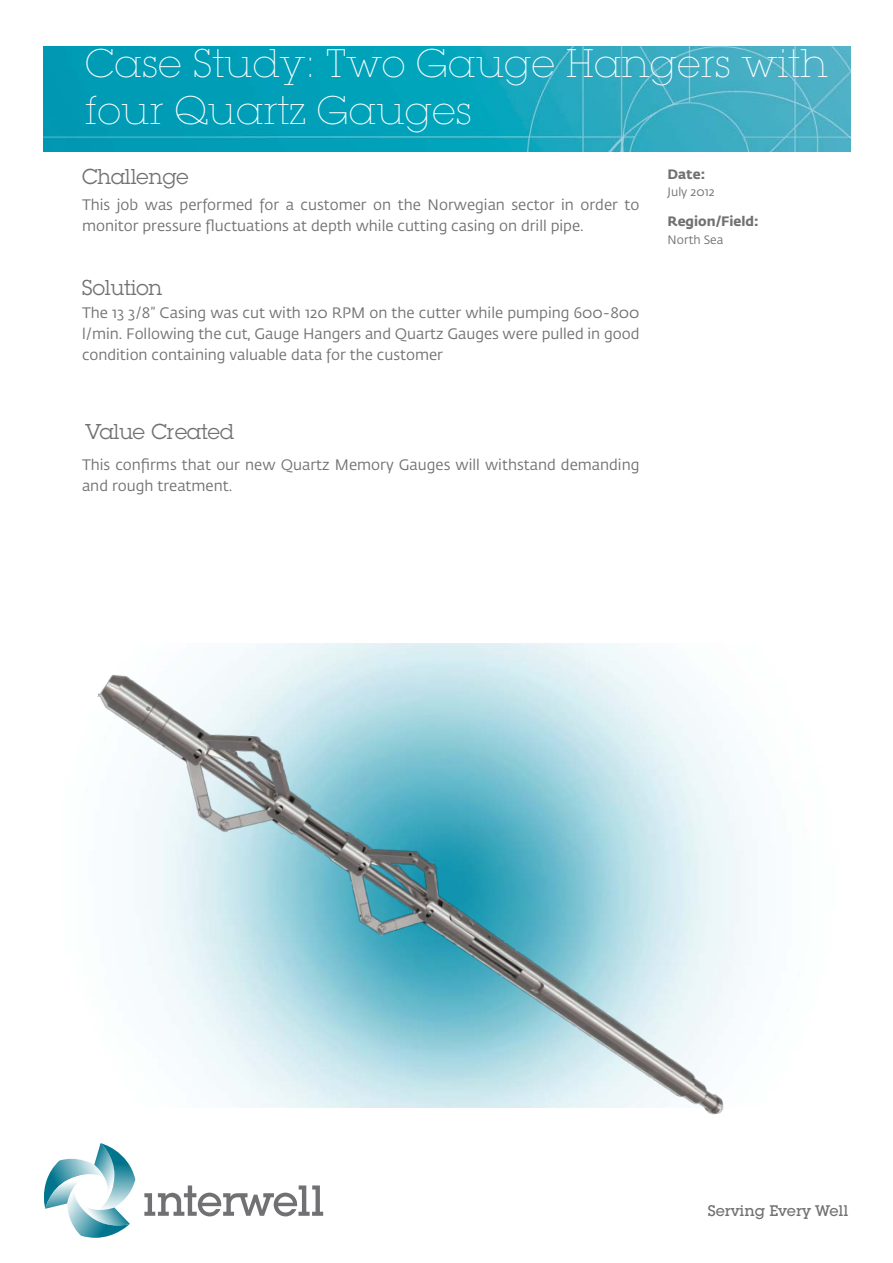
<style>
.page{position:relative;width:893px;height:1263px;background:#fff}
.page>*{position:absolute;margin:0;border:0;box-sizing:border-box;transform-origin:0 0}
.t1{font:200 39px/46.8px "Lubalin Graph Std";letter-spacing:.01em;color:#fff}
.t2{font:21px "Lubalin Graph Std";color:#717073}
.t3{font:15px/21px "Fedra Sans Std";color:#717073}
.t4{font:500 15px "Lubalin Graph Std";color:#717073}
.t5{font:700 13.5px "Fedra Sans Std";color:#717073}
.t6{font:12px "Fedra Sans Std";color:#717073}
</style>
<div class="page">
<svg style="left:144px;top:1185px;width:179px;height:31px"></svg>
<img style="left:44px;top:1159px;width:50px;height:48px">
<img style="left:94px;top:1152px;width:4px;height:22px">
<img style="left:98px;top:1143px;width:37px;height:49px">
<img style="left:68px;top:1188px;width:62px;height:50px">
<img style="left:79px;top:1204px;width:51px;height:21px">
<img style="left:45px;top:1174px;width:57px;height:35px">
<img style="left:70px;top:1175px;width:14px;height:4px">
<img style="left:44px;top:47px;width:806px;height:104px">
<img style="left:67px;top:653px;width:691px;height:462px">
<h1 class="t1" style="left:85px;top:41px;width:744px">Case Study: Two Gauge Hangers with four Quartz Gauges</h1>
<h2 class="t2" style="left:82px;top:163px;width:108px">Challenge</h2>
<p class="t5" style="left:668px;top:166px;width:39px">Date:</p>
<p class="t6" style="left:668px;top:185px;width:48px">July 2012</p>
<p class="t3" style="left:82px;top:195px;width:559px">This job was performed for a customer on the Norwegian sector in order to monitor pressure fluctuations at depth while cutting casing on drill pipe.</p>
<p class="t5" style="left:668px;top:213px;width:93px">Region/Field:</p>
<p class="t6" style="left:668px;top:233px;width:57px">North Sea</p>
<h2 class="t2" style="left:82px;top:275px;width:82px">Solution</h2>
<p class="t3" style="left:82px;top:303px;width:559px;text-align:justify">The 13 3/8” Casing was cut with 120 RPM on the cutter while pumping 600-800 l/min. Following the cut, Gauge Hangers and Quartz Gauges were pulled in good condition containing valuable data for the customer</p>
<h2 class="t2" style="left:85px;top:419px;width:150px">Value Created</h2>
<p class="t3" style="left:82px;top:454px;width:559px">This confirms that our new Quartz Memory Gauges will withstand demanding and rough treatment.</p>
<p class="t4" style="left:708px;top:1201px;width:142px">Serving Every Well</p>
</div>
